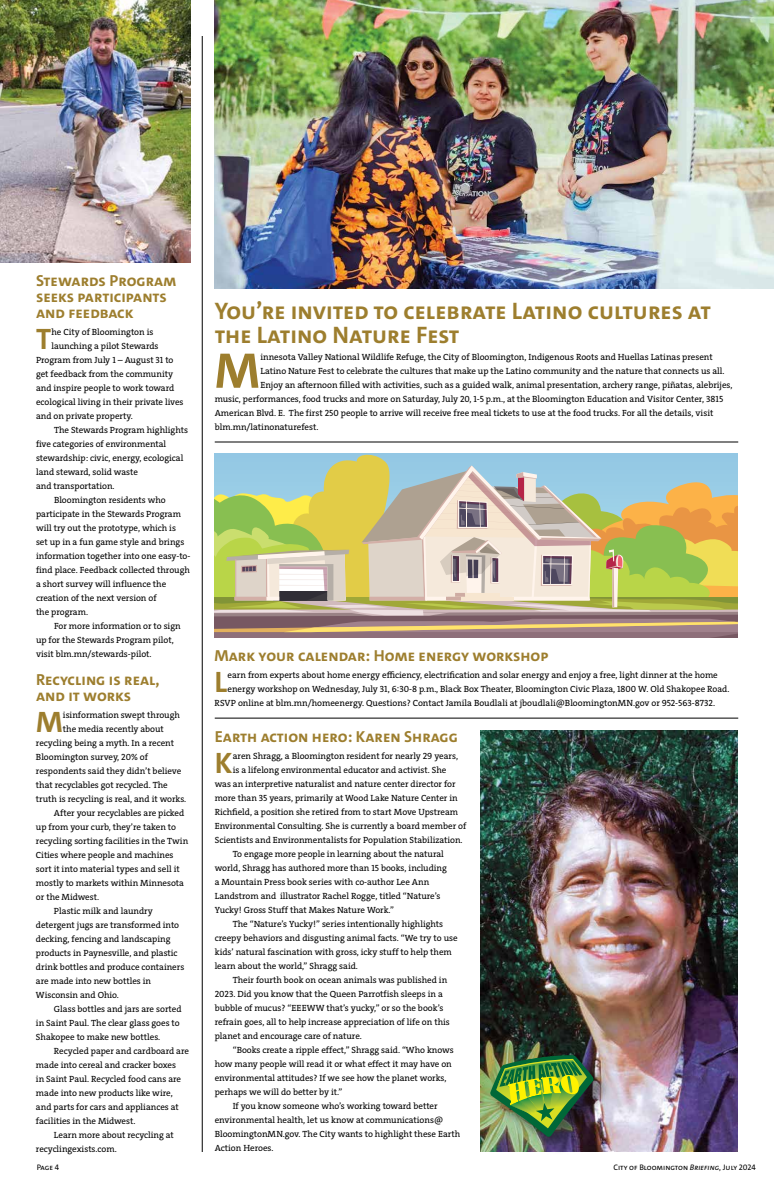
<style>
.page{position:relative;width:774px;height:1188px;background:#fff}
.page>*{position:absolute;margin:0;border:0;box-sizing:border-box;transform-origin:0 0}
.t1{font:700 50.5px "The Sans";color:#9d7e2e}
.t2{font:700 29.7px "The Sans";color:#9d7e2e}
.t3{font:700 24px/24px "The Sans";color:#9d7e2e}
.t4{font:700 16px/16px "The Sans";color:#9d7e2e}
.t5{font:9px "The Serif";color:#000}
.t6{font:8px "The Sans";color:#000}
.s1{font-style:italic}
</style>
<div class="page">
<svg style="left:214px;top:453px;width:524px;height:184px;background:#bcbb94"></svg>
<img style="left:0;top:0;width:190px;height:262px">
<img style="left:215px;top:0;width:559px;height:289px">
<hr style="left:215px;top:442px;width:523px;height:1px;background:#000">
<hr style="left:215px;top:718px;width:523px;height:1px;background:#000">
<hr style="left:202px;top:36px;width:1px;height:1116px;background:#000">
<img style="left:480px;top:730px;width:258px;height:421px">
<div style="left:490px;top:1055px;width:123px;height:101px;background:#000;opacity:.52"></div>
<img style="left:490px;top:1055px;width:104px;height:82px">
<h3 class="t4" style="left:36px;top:273px;width:142px">Stewards Program seeks participants and feedback</h3>
<h2 class="t2" style="left:36px;top:320px;width:17px">T</h2>
<p class="t5" style="left:51px;top:326px;width:103px">he City of Bloomington is</p>
<p class="t5" style="left:51px;top:340px;width:109px">launching a pilot Stewards</p>
<p class="t5" style="left:36px;top:354px;width:139px">Program from July 1 – August 31 to</p>
<p class="t5" style="left:36px;top:368px;width:139px">get feedback from the community</p>
<p class="t5" style="left:36px;top:382px;width:140px">and inspire people to work toward</p>
<p class="t5" style="left:36px;top:396px;width:149px">ecological living in their private lives</p>
<p class="t5" style="left:36px;top:410px;width:98px">and on private property.</p>
<p class="t5" style="left:54px;top:424px;width:136px">The Stewards Program highlights</p>
<p class="t5" style="left:36px;top:438px;width:132px">five categories of environmental</p>
<p class="t5" style="left:36px;top:452px;width:149px">stewardship: civic, energy, ecological</p>
<p class="t5" style="left:36px;top:466px;width:103px">land steward, solid waste</p>
<p class="t5" style="left:36px;top:480px;width:80px">and transportation.</p>
<p class="t5" style="left:54px;top:494px;width:113px">Bloomington residents who</p>
<p class="t5" style="left:36px;top:508px;width:147px">participate in the Stewards Program</p>
<p class="t5" style="left:36px;top:522px;width:141px">will try out the prototype, which is</p>
<p class="t5" style="left:36px;top:536px;width:150px">set up in a fun game style and brings</p>
<p class="t5" style="left:36px;top:550px;width:156px">information together into one easy-to-</p>
<p class="t5" style="left:36px;top:564px;width:155px">find place. Feedback collected through</p>
<p class="t5" style="left:36px;top:578px;width:132px">a short survey will influence the</p>
<p class="t5" style="left:36px;top:592px;width:122px">creation of the next version of</p>
<p class="t5" style="left:36px;top:606px;width:54px">the program.</p>
<p class="t5" style="left:54px;top:620px;width:128px">For more information or to sign</p>
<p class="t5" style="left:36px;top:634px;width:139px">up for the Stewards Program pilot,</p>
<p class="t5" style="left:36px;top:648px;width:117px">visit blm.mn/stewards-pilot.</p>
<h3 class="t4" style="left:36px;top:672px;width:125px">Recycling is real, and it works</h3>
<h2 class="t2" style="left:36px;top:703px;width:28px">M</h2>
<p class="t5" style="left:63px;top:709px;width:119px">isinformation swept through</p>
<p class="t5" style="left:63px;top:723px;width:102px">the media recently about</p>
<p class="t5" style="left:36px;top:737px;width:140px">recycling being a myth. In a recent</p>
<p class="t5" style="left:36px;top:751px;width:113px">Bloomington survey, 20% of</p>
<p class="t5" style="left:36px;top:765px;width:147px">respondents said they didn’t believe</p>
<p class="t5" style="left:36px;top:779px;width:133px">that recyclables got recycled. The</p>
<p class="t5" style="left:36px;top:793px;width:152px">truth is recycling is real, and it works.</p>
<p class="t5" style="left:54px;top:807px;width:132px">After your recyclables are picked</p>
<p class="t5" style="left:36px;top:821px;width:142px">up from your curb, they’re taken to</p>
<p class="t5" style="left:36px;top:835px;width:154px">recycling sorting facilities in the Twin</p>
<p class="t5" style="left:36px;top:849px;width:139px">Cities where people and machines</p>
<p class="t5" style="left:36px;top:863px;width:145px">sort it into material types and sell it</p>
<p class="t5" style="left:36px;top:877px;width:150px">mostly to markets within Minnesota</p>
<p class="t5" style="left:36px;top:891px;width:65px">or the Midwest.</p>
<p class="t5" style="left:54px;top:905px;width:100px">Plastic milk and laundry</p>
<p class="t5" style="left:36px;top:919px;width:145px">detergent jugs are transformed into</p>
<p class="t5" style="left:36px;top:933px;width:136px">decking, fencing and landscaping</p>
<p class="t5" style="left:36px;top:947px;width:143px">products in Paynesville, and plastic</p>
<p class="t5" style="left:36px;top:961px;width:150px">drink bottles and produce containers</p>
<p class="t5" style="left:36px;top:975px;width:117px">are made into new bottles in</p>
<p class="t5" style="left:36px;top:989px;width:84px">Wisconsin and Ohio.</p>
<p class="t5" style="left:54px;top:1003px;width:129px">Glass bottles and jars are sorted</p>
<p class="t5" style="left:36px;top:1017px;width:145px">in Saint Paul. The clear glass goes to</p>
<p class="t5" style="left:36px;top:1031px;width:126px">Shakopee to make new bottles.</p>
<p class="t5" style="left:54px;top:1045px;width:137px">Recycled paper and cardboard are</p>
<p class="t5" style="left:36px;top:1059px;width:142px">made into cereal and cracker boxes</p>
<p class="t5" style="left:36px;top:1073px;width:147px">in Saint Paul. Recycled food cans are</p>
<p class="t5" style="left:36px;top:1087px;width:138px">made into new products like wire,</p>
<p class="t5" style="left:36px;top:1101px;width:144px">and parts for cars and appliances at</p>
<p class="t5" style="left:36px;top:1115px;width:101px">facilities in the Midwest.</p>
<p class="t5" style="left:54px;top:1129px;width:121px">Learn more about recycling at</p>
<p class="t5" style="left:36px;top:1143px;width:82px">recyclingexists.com.</p>
<h3 class="t3" style="left:215px;top:299px;width:498px">You’re invited to celebrate Latino cultures at the Latino Nature Fest</h3>
<h1 class="t1" style="left:215px;top:338px;width:47px">M</h1>
<p class="t5" style="left:260px;top:351px;width:454px">innesota Valley National Wildlife Refuge, the City of Bloomington, Indigenous Roots and Huellas Latinas present</p>
<p class="t5" style="left:260px;top:365px;width:466px">Latino Nature Fest to celebrate the cultures that make up the Latino community and the nature that connects us all.</p>
<p class="t5" style="left:260px;top:379px;width:474px">Enjoy an afternoon filled with activities, such as a guided walk, animal presentation, archery range, piñatas, alebrijes,</p>
<p class="t5" style="left:215px;top:393px;width:510px">music, performances, food trucks and more on Saturday, July 20, 1-5 p.m., at the Bloomington Education and Visitor Center, 3815</p>
<p class="t5" style="left:215px;top:407px;width:500px">American Blvd. E. The first 250 people to arrive will receive free meal tickets to use at the food trucks. For all the details, visit</p>
<p class="t5" style="left:215px;top:421px;width:105px">blm.mn/latinonaturefest.</p>
<h3 class="t4" style="left:214px;top:648px;width:336px">Mark your calendar: Home energy workshop</h3>
<h2 class="t2" style="left:214px;top:663px;width:14px">L</h2>
<p class="t5" style="left:228px;top:669px;width:492px">earn from experts about home energy efficiency, electrification and solar energy and enjoy a free, light dinner at the home</p>
<p class="t5" style="left:228px;top:683px;width:503px">energy workshop on Wednesday, July 31, 6:30-8 p.m., Black Box Theater, Bloomington Civic Plaza, 1800 W. Old Shakopee Road.</p>
<p class="t5" style="left:214px;top:697px;width:502px">RSVP online at blm.mn/homeenergy. Questions? Contact Jamila Boudlali at jboudlali@BloomingtonMN.gov or 952-563-8732.</p>
<h3 class="t4" style="left:215px;top:729px;width:245px">Earth action hero: Karen Shragg</h3>
<h2 class="t2" style="left:215px;top:744px;width:19px">K</h2>
<p class="t5" style="left:233px;top:750px;width:227px">aren Shragg, a Bloomington resident for nearly 29 years,</p>
<p class="t5" style="left:233px;top:764px;width:215px">is a lifelong environmental educator and activist. She</p>
<p class="t5" style="left:215px;top:778px;width:242px">was an interpretive naturalist and nature center director for</p>
<p class="t5" style="left:215px;top:792px;width:245px">more than 35 years, primarily at Wood Lake Nature Center in</p>
<p class="t5" style="left:215px;top:806px;width:245px">Richfield, a position she retired from to start Move Upstream</p>
<p class="t5" style="left:215px;top:820px;width:253px">Environmental Consulting. She is currently a board member of</p>
<p class="t5" style="left:215px;top:834px;width:249px">Scientists and Environmentalists for Population Stabilization.</p>
<p class="t5" style="left:233px;top:848px;width:213px">To engage more people in learning about the natural</p>
<p class="t5" style="left:215px;top:862px;width:234px">world, Shragg has authored more than 15 books, including</p>
<p class="t5" style="left:215px;top:876px;width:216px">a Mountain Press book series with co-author Lee Ann</p>
<p class="t5" style="left:215px;top:890px;width:227px">Landstrom and illustrator Rachel Rogge, titled “Nature’s</p>
<p class="t5" style="left:215px;top:904px;width:181px">Yucky! Gross Stuff that Makes Nature Work.”</p>
<p class="t5" style="left:233px;top:918px;width:212px">The “Nature’s Yucky!” series intentionally highlights</p>
<p class="t5" style="left:215px;top:932px;width:244px">creepy behaviors and disgusting animal facts. “We try to use</p>
<p class="t5" style="left:215px;top:946px;width:239px">kids’ natural fascination with gross, icky stuff to help them</p>
<p class="t5" style="left:215px;top:960px;width:145px">learn about the world,” Shragg said.</p>
<p class="t5" style="left:233px;top:974px;width:216px">Their fourth book on ocean animals was published in</p>
<p class="t5" style="left:215px;top:988px;width:230px">2023. Did you know that the Queen Parrotfish sleeps in a</p>
<p class="t5" style="left:215px;top:1002px;width:230px">bubble of mucus? “EEEWW that’s yucky,” or so the book’s</p>
<p class="t5" style="left:215px;top:1016px;width:237px">refrain goes, all to help increase appreciation of life on this</p>
<p class="t5" style="left:215px;top:1030px;width:149px">planet and encourage care of nature.</p>
<p class="t5" style="left:233px;top:1045px;width:223px">“Books create a ripple effect,” Shragg said. “Who knows</p>
<p class="t5" style="left:215px;top:1059px;width:239px">how many people will read it or what effect it may have on</p>
<p class="t5" style="left:215px;top:1073px;width:233px">environmental attitudes? If we see how the planet works,</p>
<p class="t5" style="left:215px;top:1087px;width:129px">perhaps we will do better by it.”</p>
<p class="t5" style="left:233px;top:1101px;width:206px">If you know someone who’s working toward better</p>
<p class="t5" style="left:215px;top:1115px;width:230px">environmental health, let us know at communications@</p>
<p class="t5" style="left:215px;top:1129px;width:247px">BloomingtonMN.gov. The City wants to highlight these Earth</p>
<p class="t5" style="left:215px;top:1143px;width:60px">Action Heroes.</p>
<p class="t6" style="left:37px;top:1162px;width:24px">Page 4</p>
<p class="t6" style="left:613px;top:1162px;width:144px">City of Bloomington <span class="s1">Briefing</span>, July 2024</p>
</div>
